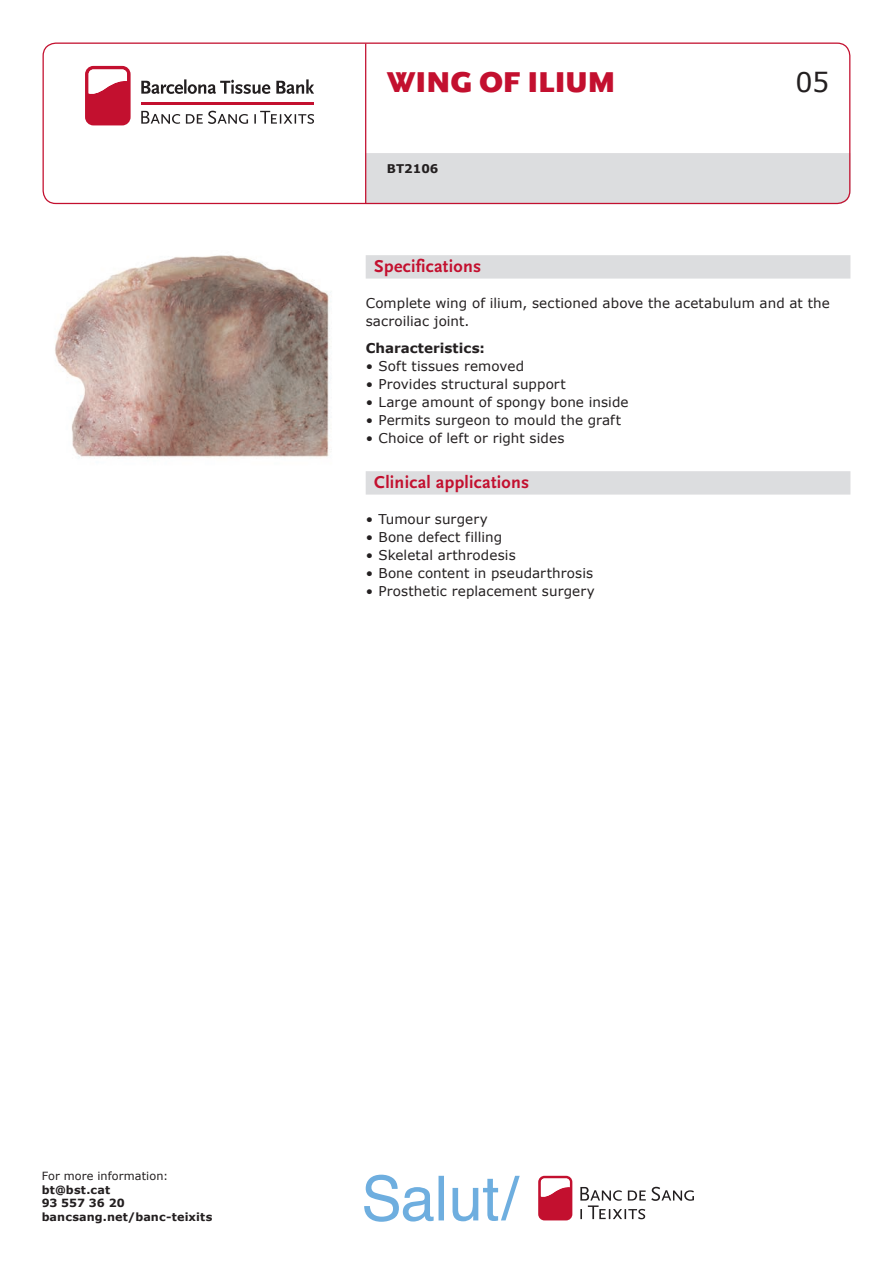
<style>
.page{position:relative;width:893px;height:1263px;background:#fff}
.page>*{position:absolute;margin:0;border:0;box-sizing:border-box;transform-origin:0 0}
.t1{font:900 30px "Scala Sans";letter-spacing:-.005em;color:#c3102f}
.t2{font:27px "Verdana";color:#231f20}
.t3{font:700 18px "Scala Sans";letter-spacing:.015em;color:#c3102f}
.t4{font:13.5px/18px "Verdana";letter-spacing:.01em;color:#231f20}
.t5{font:700 13.5px "Verdana";letter-spacing:.005em;color:#231f20}
.t6{font:700 12px "Verdana";color:#231f20}
.t7{font:700 11.25px/13.5px "Verdana";letter-spacing:.01em;color:#231f20}
.t8{font:11.25px "Verdana";letter-spacing:.01em;color:#231f20}
</style>
<div class="page">
<div style="left:366px;top:153px;width:484px;height:51px;background:#dcdddf"></div>
<div style="left:43px;top:43px;width:807px;height:161px;border:1px solid #c3102f;border-radius:13px"></div>
<hr style="left:365px;top:44px;width:1px;height:159px;background:#c3102f">
<svg style="left:85px;top:66px;width:46px;height:59px"></svg>
<svg style="left:141px;top:79px;width:173px;height:45px"></svg>
<svg style="left:580px;top:1187px;width:114px;height:32px"></svg>
<svg style="left:538px;top:1176px;width:34px;height:44px"></svg>
<svg style="left:364px;top:1175px;width:156px;height:47px"></svg>
<div style="left:366px;top:255px;width:484px;height:24px;background:#dcdddf"></div>
<div style="left:366px;top:471px;width:484px;height:24px;background:#dcdddf"></div>
<img style="left:55px;top:255px;width:276px;height:203px">
<h1 class="t1" style="left:387px;top:66px;width:230px">WING OF ILIUM</h1>
<h2 class="t2" style="left:795px;top:64px;width:35px">05</h2>
<p class="t6" style="left:387px;top:160px;width:53px">BT2106</p>
<h3 class="t3" style="left:374px;top:257px;width:109px">Specifications</h3>
<p class="t4" style="left:366px;top:294px;width:466px">Complete wing of ilium, sectioned above the acetabulum and at the sacroiliac joint.</p>
<p class="t5" style="left:366px;top:339px;width:121px">Characteristics:</p>
<p class="t4" style="left:366px;top:357px;width:160px">• Soft tissues removed</p>
<p class="t4" style="left:366px;top:375px;width:202px">• Provides structural support</p>
<p class="t4" style="left:366px;top:393px;width:264px">• Large amount of spongy bone inside</p>
<p class="t4" style="left:366px;top:411px;width:257px">• Permits surgeon to mould the graft</p>
<p class="t4" style="left:366px;top:429px;width:200px">• Choice of left or right sides</p>
<h3 class="t3" style="left:374px;top:473px;width:157px">Clinical applications</h3>
<p class="t4" style="left:366px;top:510px;width:124px">• Tumour surgery</p>
<p class="t4" style="left:366px;top:528px;width:138px">• Bone defect filling</p>
<p class="t4" style="left:366px;top:546px;width:152px">• Skeletal arthrodesis</p>
<p class="t4" style="left:366px;top:564px;width:229px">• Bone content in pseudarthrosis</p>
<p class="t4" style="left:366px;top:582px;width:231px">• Prosthetic replacement surgery</p>
<p class="t8" style="left:42px;top:1168px;width:128px">For more information:</p>
<p class="t7" style="left:42px;top:1182px;width:172px">bt@bst.cat<br>93 557 36 20 bancsang.net/banc-teixits</p>
</div>
